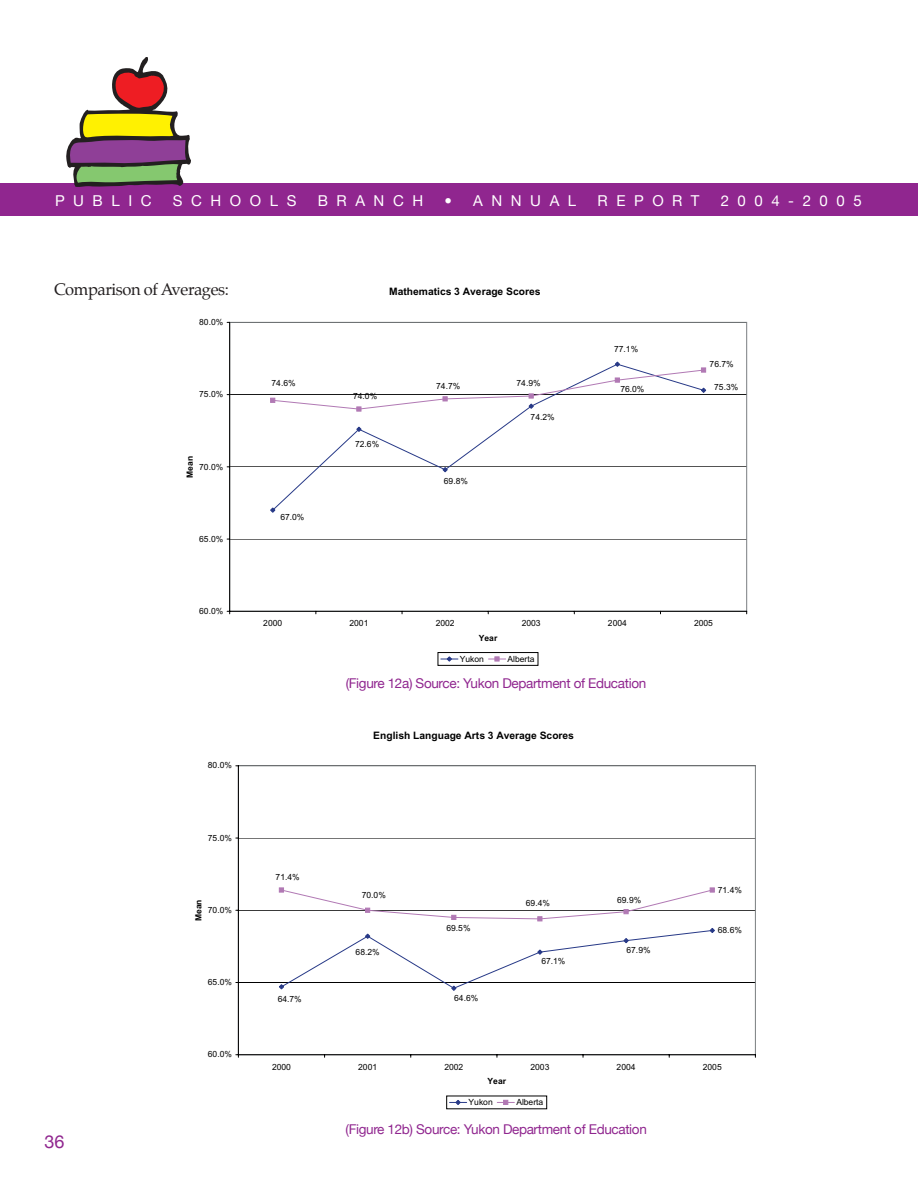
<style>
.page{position:relative;width:918px;height:1188px;background:#fff}
.page>*{position:absolute;margin:0;border:0;box-sizing:border-box;transform-origin:0 0}
.t1{font:18px "Helvetica Neue";color:#90268f}
.t2{font:16.5px "Palatino";letter-spacing:-.025em;color:#231f20}
.t3{font:15px "Helvetica Neue";letter-spacing:.57em;color:#fff}
.t4{font:13.5px "Helvetica Neue";letter-spacing:-.025em;color:#90268f}
.t5{font:700 10.2px "Arial";color:#000}
.t6{font:8.55px "Arial";color:#000}
.t7{font:700 8.55px "Arial";color:#000}
</style>
<div class="page">
<div style="left:0;top:184px;width:918px;height:32px;background:#90268f"></div>
<svg style="left:66px;top:57px;width:125px;height:130px"></svg>
<hr style="left:230px;top:539px;width:517px;height:1px;background:#000">
<hr style="left:230px;top:467px;width:517px;height:1px;background:#000">
<hr style="left:230px;top:395px;width:517px;height:1px;background:#000">
<hr style="left:229px;top:322px;width:1px;height:289px;background:#000">
<hr style="left:230px;top:611px;width:517px;height:1px;background:#000">
<svg style="left:272px;top:412px;width:433px;height:96px"></svg>
<svg style="left:270px;top:507px;width:6px;height:6px"></svg>
<svg style="left:356px;top:426px;width:6px;height:7px"></svg>
<svg style="left:442px;top:466px;width:6px;height:7px"></svg>
<svg style="left:270px;top:361px;width:437px;height:51px"></svg>
<div style="left:438px;top:652px;width:100px;height:13px;border:1px solid #000"></div>
<svg style="left:441px;top:656px;width:17px;height:6px"></svg>
<svg style="left:489px;top:656px;width:17px;height:5px"></svg>
<hr style="left:238px;top:983px;width:517px;height:1px;background:#000">
<hr style="left:238px;top:910px;width:517px;height:1px;background:#000">
<hr style="left:238px;top:838px;width:517px;height:1px;background:#000">
<hr style="left:238px;top:766px;width:1px;height:289px;background:#000">
<hr style="left:238px;top:1054px;width:517px;height:1px;background:#000">
<svg style="left:278px;top:928px;width:438px;height:63px"></svg>
<svg style="left:279px;top:887px;width:436px;height:34px"></svg>
<svg style="left:450px;top:1100px;width:17px;height:5px"></svg>
<svg style="left:497px;top:1100px;width:17px;height:5px"></svg>
<h3 class="t3" style="left:55px;top:192px;width:98px">PUBLIC</h3>
<h3 class="t3" style="left:173px;top:192px;width:125px">SCHOOLS</h3>
<h3 class="t3" style="left:318px;top:192px;width:107px">BRANCH</h3>
<h3 class="t3" style="left:444px;top:192px;width:133px">• ANNUAL</h3>
<h3 class="t3" style="left:598px;top:192px;width:103px">REPORT</h3>
<h3 class="t3" style="left:721px;top:192px;width:142px">2004-2005</h3>
<p class="t2" style="left:54px;top:279px;width:176px">Comparison of Averages:</p>
<p class="t6" style="left:199px;top:317px;width:26px">80.0%</p>
<p class="t6" style="left:199px;top:389px;width:26px">75.0%</p>
<p class="t7" style="left:185px;top:478px;width:23px;rotate:-90deg">Mean</p>
<p class="t6" style="left:199px;top:462px;width:26px">70.0%</p>
<p class="t6" style="left:199px;top:534px;width:26px">65.0%</p>
<p class="t6" style="left:199px;top:606px;width:26px">60.0%</p>
<p class="t6" style="left:208px;top:761px;width:26px">80.0%</p>
<p class="t6" style="left:208px;top:833px;width:26px">75.0%</p>
<p class="t7" style="left:194px;top:921px;width:23px;rotate:-90deg">Mean</p>
<p class="t6" style="left:208px;top:905px;width:26px">70.0%</p>
<p class="t6" style="left:208px;top:977px;width:26px">65.0%</p>
<p class="t1" style="left:44px;top:1131px;width:22px">36</p>
<p class="t6" style="left:208px;top:1050px;width:26px">60.0%</p>
<p class="t6" style="left:272px;top:379px;width:26px">74.6%</p>
<p class="t6" style="left:280px;top:512px;width:26px">67.0%</p>
<p class="t5" style="left:389px;top:286px;width:153px">Mathematics 3 Average Scores</p>
<p class="t6" style="left:353px;top:391px;width:26px">74.0%</p>
<p class="t6" style="left:355px;top:439px;width:26px">72.6%</p>
<p class="t6" style="left:436px;top:381px;width:26px">74.7%</p>
<p class="t6" style="left:517px;top:378px;width:26px">74.9%</p>
<p class="t6" style="left:444px;top:476px;width:26px">69.8%</p>
<p class="t6" style="left:531px;top:412px;width:26px">74.2%</p>
<p class="t6" style="left:614px;top:345px;width:26px">77.1%</p>
<p class="t6" style="left:620px;top:384px;width:26px">76.0%</p>
<p class="t6" style="left:710px;top:359px;width:26px">76.7%</p>
<p class="t6" style="left:714px;top:382px;width:26px">75.3%</p>
<p class="t6" style="left:263px;top:618px;width:20px">2000</p>
<p class="t6" style="left:350px;top:618px;width:20px">2001</p>
<p class="t6" style="left:436px;top:618px;width:20px">2002</p>
<p class="t6" style="left:522px;top:618px;width:20px">2003</p>
<p class="t6" style="left:608px;top:618px;width:20px">2004</p>
<p class="t6" style="left:694px;top:618px;width:20px">2005</p>
<p class="t7" style="left:479px;top:633px;width:20px">Year</p>
<p class="t6" style="left:460px;top:654px;width:26px">Yukon</p>
<p class="t6" style="left:508px;top:654px;width:28px">Alberta</p>
<p class="t4" style="left:346px;top:675px;width:302px">(Figure 12a) Source: Yukon Department of Education</p>
<p class="t6" style="left:276px;top:872px;width:26px">71.4%</p>
<p class="t5" style="left:373px;top:729px;width:202px">English Language Arts 3 Average Scores</p>
<p class="t6" style="left:362px;top:890px;width:26px">70.0%</p>
<p class="t6" style="left:356px;top:947px;width:26px">68.2%</p>
<p class="t6" style="left:446px;top:923px;width:26px">69.5%</p>
<p class="t6" style="left:526px;top:898px;width:26px">69.4%</p>
<p class="t6" style="left:617px;top:896px;width:26px">69.9%</p>
<p class="t6" style="left:541px;top:956px;width:26px">67.1%</p>
<p class="t6" style="left:627px;top:945px;width:26px">67.9%</p>
<p class="t6" style="left:278px;top:994px;width:26px">64.7%</p>
<p class="t6" style="left:454px;top:993px;width:26px">64.6%</p>
<p class="t6" style="left:718px;top:885px;width:26px">71.4%</p>
<p class="t6" style="left:718px;top:925px;width:26px">68.6%</p>
<p class="t6" style="left:272px;top:1062px;width:20px">2000</p>
<p class="t6" style="left:358px;top:1062px;width:20px">2001</p>
<p class="t6" style="left:444px;top:1062px;width:20px">2002</p>
<p class="t6" style="left:530px;top:1062px;width:20px">2003</p>
<p class="t6" style="left:617px;top:1062px;width:20px">2004</p>
<p class="t6" style="left:703px;top:1062px;width:20px">2005</p>
<p class="t7" style="left:488px;top:1076px;width:20px">Year</p>
<p class="t6" style="left:469px;top:1098px;width:26px">Yukon</p>
<p class="t6" style="left:516px;top:1098px;width:28px">Alberta</p>
<p class="t4" style="left:346px;top:1121px;width:303px">(Figure 12b) Source: Yukon Department of Education</p>
</div>
